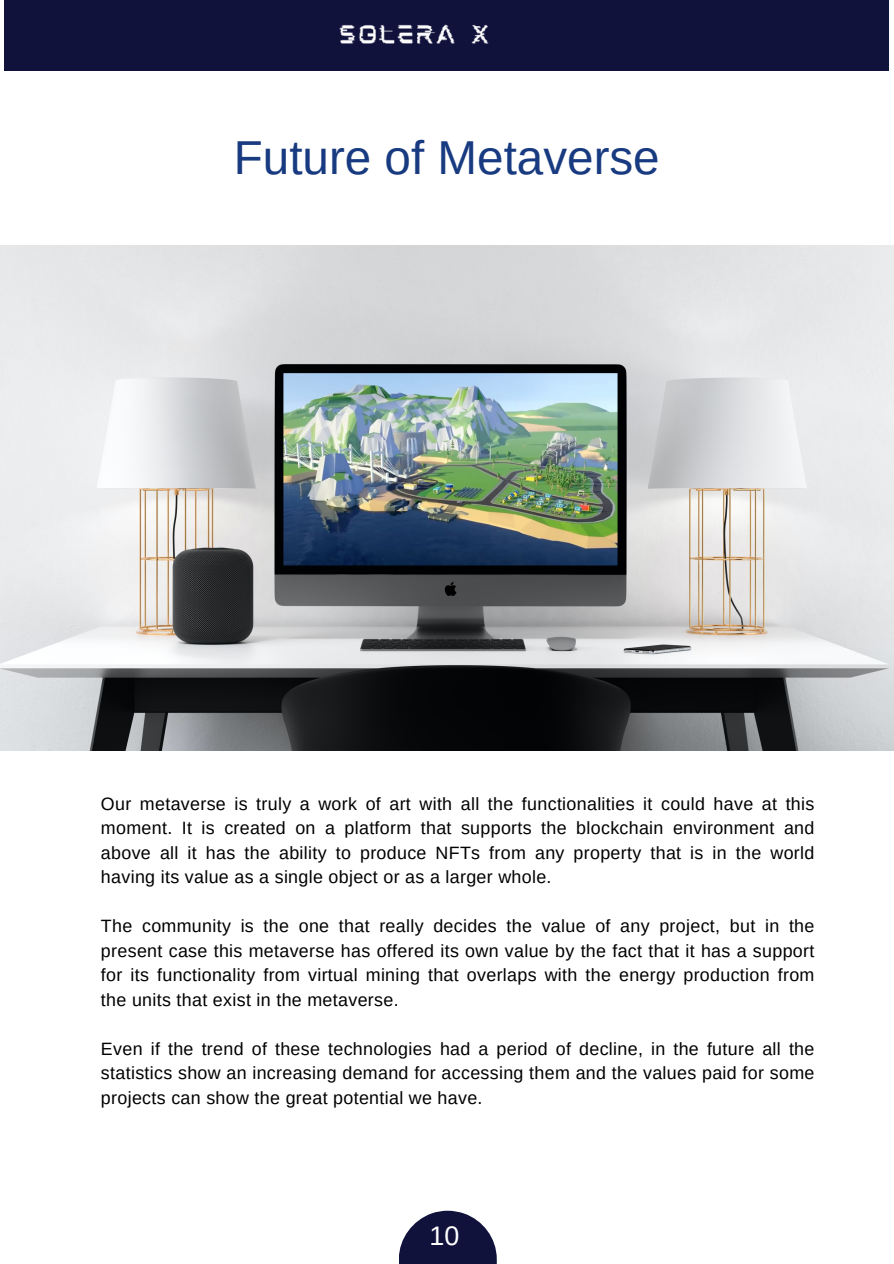
<style>
.page{position:relative;width:894px;height:1264px;background:#fff}
.page>*{position:absolute;margin:0;border:0;box-sizing:border-box;transform-origin:0 0}
.t1{font:47.55px "Arimo";color:#183a80}
.t2{font:26.7px "Arimo";color:#fff}
.t3{font:17.85px/24.5px "Arimo";letter-spacing:.02em;color:#000;text-align:justify}
</style>
<div class="page">
<div style="left:4px;top:0;width:885px;height:71px;background:#10123c"></div>
<img style="left:339px;top:24px;width:150px;height:20px">
<svg style="left:399px;top:1210px;width:97px;height:53px"></svg>
<img style="left:1px;top:245px;width:892px;height:505px">
<h1 class="t1" style="left:234px;top:131px;width:427px">Future of Metaverse</h1>
<p class="t3" style="left:101px;top:791px;width:714px">Our metaverse is truly a work of art with all the functionalities it could have at this moment. It is created on a platform that supports the blockchain environment and above all it has the ability to produce NFTs from any property that is in the world having its value as a single object or as a larger whole.</p>
<p class="t3" style="left:101px;top:913px;width:714px">The community is the one that really decides the value of any project, but in the present case this metaverse has offered its own value by the fact that it has a support for its functionality from virtual mining that overlaps with the energy production from the units that exist in the metaverse.</p>
<p class="t3" style="left:101px;top:1036px;width:714px">Even if the trend of these technologies had a period of decline, in the future all the statistics show an increasing demand for accessing them and the values paid for some projects can show the great potential we have.</p>
<p class="t2" style="left:429px;top:1220px;width:31px">10</p>
</div>
